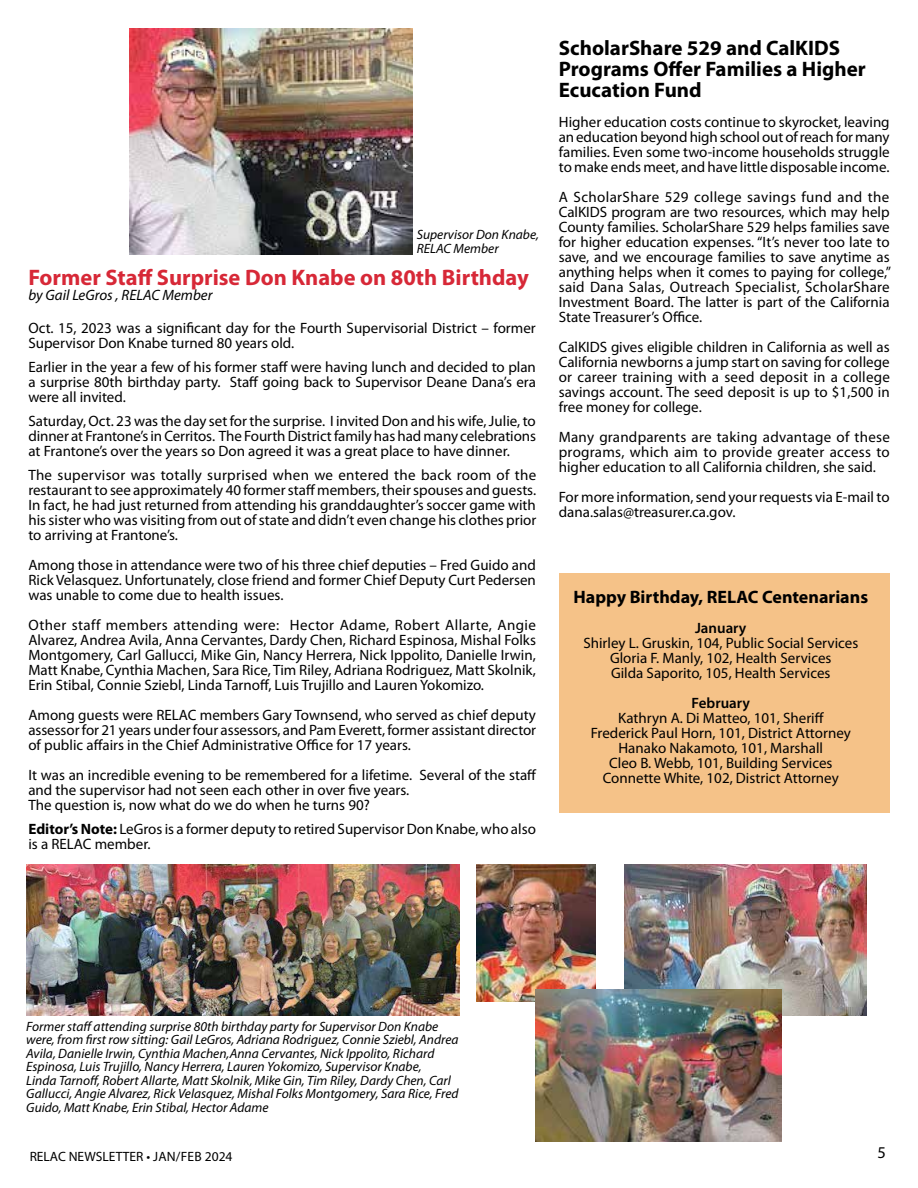
<style>
.page{position:relative;width:918px;height:1188px;background:#fff}
.page>*{position:absolute;margin:0;border:0;box-sizing:border-box;transform-origin:0 0}
.t1{font:700 22.5px "Myriad Pro";color:#d72837}
.t2{font:700 21px/21px "Myriad Pro";color:#000}
.t3{font:700 18px "Myriad Pro";color:#000}
.t4{font:16.5px "Myriad Pro";color:#000}
.t5{font:15px/15px "Myriad Pro";color:#000;text-align:justify}
.t6{font:italic 15px "Myriad Pro";color:#000}
.t7{font:600 15px "Myriad Pro";color:#000}
.t8{font:italic 13.5px/13.5px "Myriad Pro";color:#000}
.t9{font:13.5px "Myriad Pro";color:#000}
.s1{font-weight:700}
</style>
<div class="page">
<img style="left:26px;top:865px;width:434px;height:151px">
<img style="left:130px;top:28px;width:282px;height:227px">
<img style="left:476px;top:865px;width:120px;height:136px">
<img style="left:624px;top:865px;width:243px;height:151px">
<div style="left:559px;top:573px;width:331px;height:240px;background:#f5c288"></div>
<img style="left:536px;top:989px;width:246px;height:153px">
<p class="t8" style="left:417px;top:228px;width:124px">Supervisor Don Knabe,<br>RELAC Member</p>
<h1 class="t1" style="left:28px;top:263px;width:502px">Former Staff Surprise Don Knabe on 80th Birthday</h1>
<p class="t6" style="left:28px;top:285px;width:186px">by Gail LeGros , RELAC Member</p>
<p class="t5" style="left:28px;top:320px;width:509px">Oct. 15, 2023 was a significant day for the Fourth Supervisorial District – former<br>Supervisor Don Knabe turned 80 years old.</p>
<p class="t5" style="left:28px;top:359px;width:509px">Earlier in the year a few of his former staff were having lunch and decided to plan a surprise 80th birthday party. Staff going back to Supervisor Deane Dana’s era were all invited.</p>
<p class="t5" style="left:28px;top:413px;width:509px">Saturday, Oct. 23 was the day set for the surprise. I invited Don and his wife, Julie, to dinner at Frantone’s in Cerritos. The Fourth District family has had many celebrations at Frantone’s over the years so Don agreed it was a great place to have dinner.</p>
<p class="t5" style="left:28px;top:467px;width:509px">The supervisor was totally surprised when we entered the back room of the restaurant to see approximately 40 former staff members, their spouses and guests.<br>In fact, he had just returned from attending his granddaughter’s soccer game with his sister who was visiting from out of state and didn’t even change his clothes prior to arriving at Frantone’s.</p>
<p class="t5" style="left:28px;top:557px;width:509px">Among those in attendance were two of his three chief deputies – Fred Guido and Rick Velasquez. Unfortunately, close friend and former Chief Deputy Curt Pedersen was unable to come due to health issues.</p>
<p class="t5" style="left:28px;top:617px;width:509px">Other staff members attending were: Hector Adame, Robert Allarte, Angie Alvarez, Andrea Avila, Anna Cervantes, Dardy Chen, Richard Espinosa, Mishal Folks Montgomery, Carl Gallucci, Mike Gin, Nancy Herrera, Nick Ippolito, Danielle Irwin, Matt Knabe, Cynthia Machen, Sara Rice, Tim Riley, Adriana Rodriguez, Matt Skolnik, Erin Stibal, Connie Sziebl, Linda Tarnoff, Luis Trujillo and Lauren Yokomizo.</p>
<p class="t5" style="left:28px;top:707px;width:509px">Among guests were RELAC members Gary Townsend, who served as chief deputy assessor for 21 years under four assessors, and Pam Everett, former assistant director of public affairs in the Chief Administrative Office for 17 years.</p>
<p class="t5" style="left:28px;top:767px;width:510px;text-align:left">It was an incredible evening to be remembered for a lifetime. Several of the staff and the supervisor had not seen each other in over five years.<br>The question is, now what do we do when he turns 90?</p>
<p class="t5" style="left:28px;top:821px;width:509px"><span class="s1">Editor’s Note:</span> LeGros is a former deputy to retired Supervisor Don Knabe, who also is a RELAC member.</p>
<h2 class="t2" style="left:559px;top:36px;width:308px">ScholarShare 529 and CalKIDS<br>Programs Offer Families a Higher<br>Ecucation Fund</h2>
<p class="t5" style="left:559px;top:114px;width:332px">Higher education costs continue to skyrocket, leaving an education beyond high school out of reach for many families. Even some two-income households struggle to make ends meet, and have little disposable income.</p>
<p class="t5" style="left:559px;top:189px;width:334px">A ScholarShare 529 college savings fund and the CalKIDS program are two resources, which may help County families. ScholarShare 529 helps families save for higher education expenses. “It’s never too late to save, and we encourage families to save anytime as anything helps when it comes to paying for college,” said Dana Salas, Outreach Specialist, ScholarShare Investment Board. The latter is part of the California State Treasurer’s Office.</p>
<p class="t5" style="left:559px;top:339px;width:333px">CalKIDS gives eligible children in California as well as California newborns a jump start on saving for college or career training with a seed deposit in a college savings account. The seed deposit is up to $1,500 in free money for college.</p>
<p class="t5" style="left:559px;top:429px;width:333px">Many grandparents are taking advantage of these programs, which aim to provide greater access to higher education to all California children, she said.</p>
<p class="t5" style="left:559px;top:489px;width:332px">For more information, send your requests via E-mail to dana.salas@treasurer.ca.gov.</p>
<p class="t3" style="left:573px;top:585px;width:296px">Happy Birthday, RELAC Centenarians</p>
<p class="t7" style="left:695px;top:619px;width:53px">January</p>
<p class="t5" style="left:583px;top:635px;width:276px;text-align:center">Shirley L. Gruskin, 104, Public Social Services<br>Gloria F. Manly, 102, Health Services<br>Gilda Saporito, 105, Health Services</p>
<p class="t7" style="left:692px;top:694px;width:60px">February</p>
<p class="t5" style="left:591px;top:710px;width:262px;text-align:center">Kathryn A. Di Matteo, 101, Sheriff Frederick Paul Horn, 101, District Attorney Hanako Nakamoto, 101, Marshall<br>Cleo B. Webb, 101, Building Services Connette White, 102, District Attorney</p>
<p class="t8" style="left:26px;top:1019px;width:434px">Former staff attending surprise 80th birthday party for Supervisor Don Knabe were, from first row sitting: Gail LeGros, Adriana Rodriguez, Connie Sziebl, Andrea Avila, Danielle Irwin, Cynthia Machen,Anna Cervantes, Nick Ippolito, Richard Espinosa, Luis Trujillo, Nancy Herrera, Lauren Yokomizo, Supervisor Knabe,<br>Linda Tarnoff, Robert Allarte, Matt Skolnik, Mike Gin, Tim Riley, Dardy Chen, Carl Gallucci, Angie Alvarez, Rick Velasquez, Mishal Folks Montgomery, Sara Rice, Fred Guido, Matt Knabe, Erin Stibal, Hector Adame</p>
<p class="t9" style="left:30px;top:1148px;width:204px">RELAC NEWSLETTER • JAN/FEB 2024</p>
<p class="t4" style="left:878px;top:1143px;width:10px">5</p>
</div>
